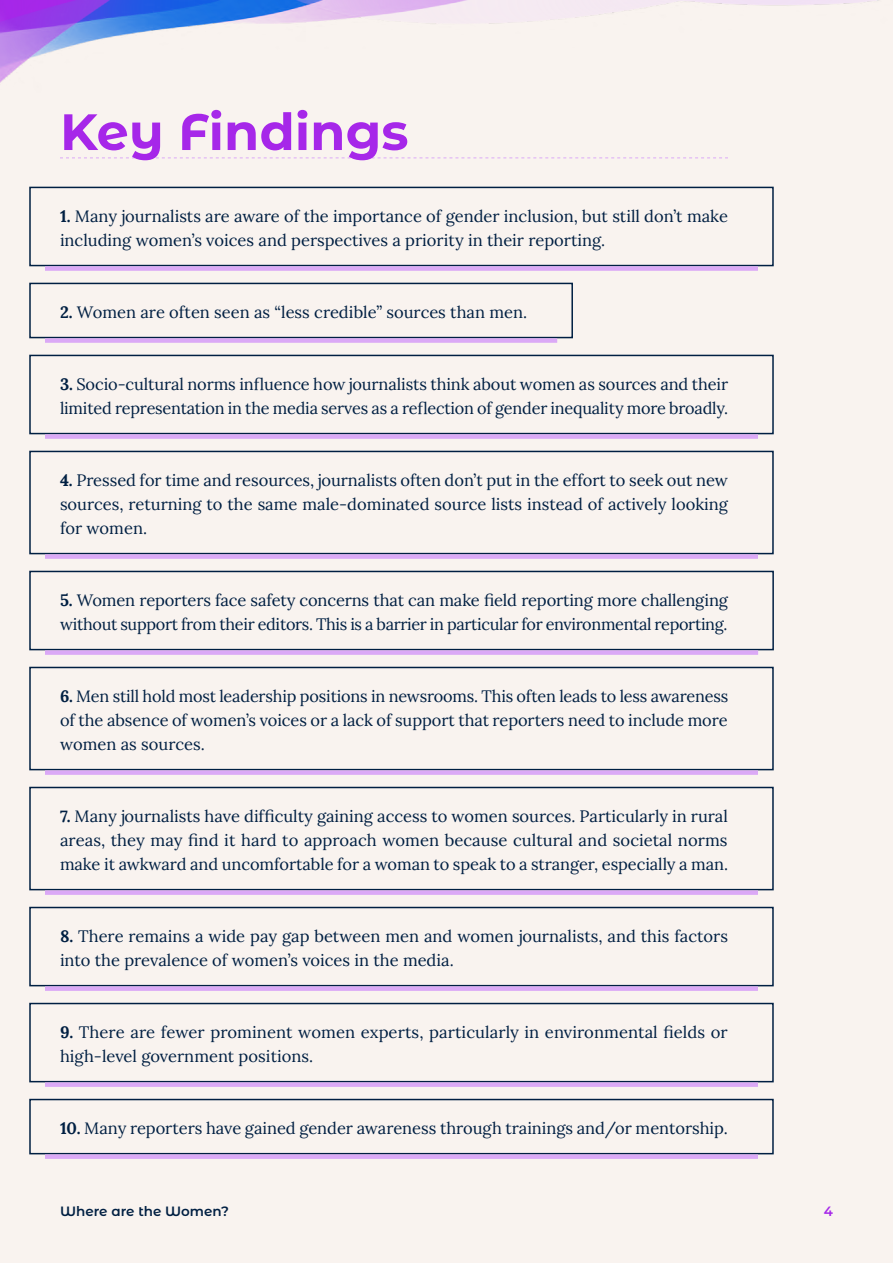
<style>
.page{position:relative;width:893px;height:1263px;background:#f9f3ef}
.page>*{position:absolute;margin:0;border:0;box-sizing:border-box;transform-origin:0 0}
.p_H1{font:700 51px "Montserrat Alternates";color:#a627e9}
.boxed-2_lines{font:16.5px/24px "Lora";letter-spacing:-.005em;color:#001f42}
.boxed-3lines{font:16.5px/24px "Lora";letter-spacing:-.005em;color:#001f42;text-align:justify}
.boxed-1line{font:16.5px "Lora";color:#001f42}
.t1{font:600 13.5px "Montserrat Alternates";color:#001f42}
.t2{font:600 13.5px "Montserrat Alternates";color:#a627e9}
.s1{font-weight:700}
</style>
<div class="page">
<img style="left:0;top:0;width:879px;height:83px">
<svg style="left:60px;top:158px;width:668px;height:1px"></svg>
<div style="left:29px;top:187px;width:745px;height:79px;border:2px solid #001f42"></div>
<div style="left:45px;top:266px;width:713px;height:5px;background:#dba9f6"></div>
<div style="left:29px;top:283px;width:544px;height:55px;border:2px solid #001f42"></div>
<div style="left:45px;top:338px;width:512px;height:5px;background:#dba9f6"></div>
<div style="left:29px;top:355px;width:745px;height:79px;border:2px solid #001f42"></div>
<div style="left:45px;top:434px;width:713px;height:5px;background:#dba9f6"></div>
<div style="left:29px;top:451px;width:745px;height:103px;border:2px solid #001f42"></div>
<div style="left:45px;top:554px;width:713px;height:5px;background:#dba9f6"></div>
<div style="left:29px;top:571px;width:745px;height:79px;border:2px solid #001f42"></div>
<div style="left:45px;top:650px;width:713px;height:5px;background:#dba9f6"></div>
<div style="left:29px;top:667px;width:745px;height:103px;border:2px solid #001f42"></div>
<div style="left:45px;top:770px;width:713px;height:5px;background:#dba9f6"></div>
<div style="left:29px;top:787px;width:745px;height:103px;border:2px solid #001f42"></div>
<div style="left:45px;top:890px;width:713px;height:5px;background:#dba9f6"></div>
<div style="left:29px;top:907px;width:745px;height:79px;border:2px solid #001f42"></div>
<div style="left:45px;top:986px;width:713px;height:5px;background:#dba9f6"></div>
<div style="left:29px;top:1003px;width:745px;height:79px;border:2px solid #001f42"></div>
<div style="left:45px;top:1082px;width:713px;height:5px;background:#dba9f6"></div>
<div style="left:29px;top:1099px;width:745px;height:55px;border:2px solid #001f42"></div>
<div style="left:45px;top:1154px;width:713px;height:5px;background:#dba9f6"></div>
<p class="p_H1" style="left:60px;top:95px;width:350px">Key Findings</p>
<p class="boxed-2_lines" style="left:60px;top:203px;width:669px"><span class="s1">1.</span> Many journalists are aware of the importance of gender inclusion, but still don’t make including women’s voices and perspectives a priority in their reporting.</p>
<p class="boxed-1line" style="left:60px;top:300px;width:467px"><span class="s1">2.</span> Women are often seen as “less credible” sources than men.</p>
<p class="boxed-2_lines" style="left:60px;top:371px;width:670px"><span class="s1">3.</span> Socio-cultural norms influence how journalists think about women as sources and their limited representation in the media serves as a reflection of gender inequality more broadly.</p>
<p class="boxed-3lines" style="left:60px;top:467px;width:670px"><span class="s1">4.</span> Pressed for time and resources, journalists often don’t put in the effort to seek out new sources, returning to the same male-dominated source lists instead of actively looking for women.</p>
<p class="boxed-2_lines" style="left:60px;top:587px;width:669px"><span class="s1">5.</span> Women reporters face safety concerns that can make field reporting more challenging without support from their editors. This is a barrier in particular for environmental reporting.</p>
<p class="boxed-3lines" style="left:60px;top:683px;width:670px"><span class="s1">6.</span> Men still hold most leadership positions in newsrooms. This often leads to less awareness of the absence of women’s voices or a lack of support that reporters need to include more women as sources.</p>
<p class="boxed-3lines" style="left:60px;top:803px;width:669px"><span class="s1">7.</span> Many journalists have difficulty gaining access to women sources. Particularly in rural areas, they may find it hard to approach women because cultural and societal norms make it awkward and uncomfortable for a woman to speak to a stranger, especially a man.</p>
<p class="boxed-2_lines" style="left:60px;top:923px;width:669px"><span class="s1">8.</span> There remains a wide pay gap between men and women journalists, and this factors into the prevalence of women’s voices in the media.</p>
<p class="boxed-2_lines" style="left:60px;top:1019px;width:669px"><span class="s1">9.</span> There are fewer prominent women experts, particularly in environmental fields or high-level government positions.</p>
<p class="boxed-1line" style="left:60px;top:1116px;width:669px"><span class="s1">10.</span> Many reporters have gained gender awareness through trainings and/or mentorship.</p>
<p class="t1" style="left:60px;top:1202px;width:171px">Where are the Women?</p>
<p class="t2" style="left:824px;top:1202px;width:11px">4</p>
</div>
